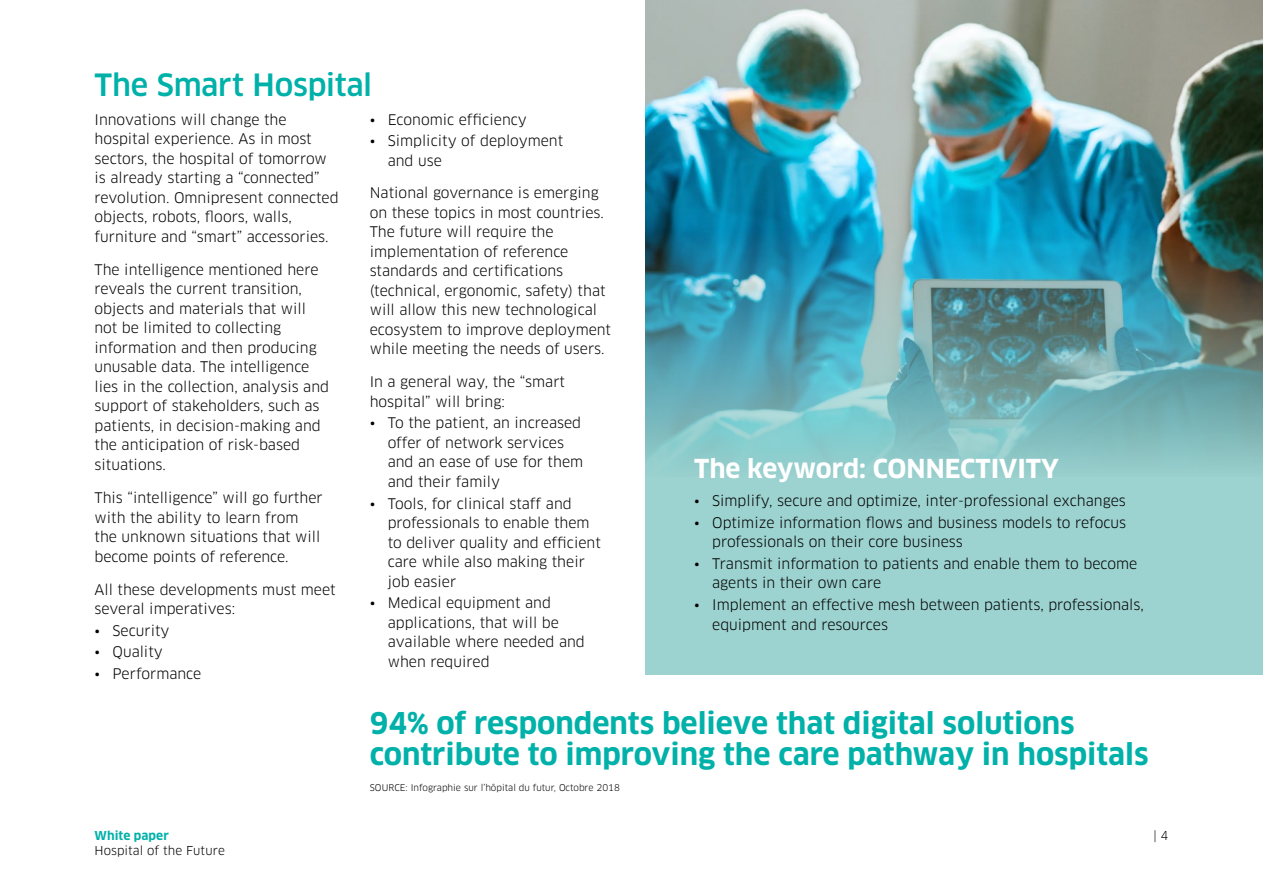
<style>
.page{position:relative;width:1263px;height:894px;background:#fff}
.page>*{position:absolute;margin:0;border:0;box-sizing:border-box;transform-origin:0 0}
.t1{font:500 30px "Clan OT";letter-spacing:-.01em;color:#00b1a9}
.t2{font:700 29.25px/31.5px "Clan OT";color:#00b1a9}
.t3{font:700 25.5px "Clan OT";color:#fff}
.t4{font:14.25px/19.5px "Clan OT";color:#000}
.t5{font:12px "Clan OT";letter-spacing:.005em;color:#000}
.t6{font:700 12px "Clan OT";letter-spacing:.01em;color:#00b1a9}
.t7{font:9px "Clan OT";color:#000}
</style>
<div class="page">
<div style="left:645px;top:0;width:618px;height:673px;background:#9cd2cf"></div>
<img style="left:645px;top:0;width:618px;height:465px">
<h1 class="t1" style="left:94px;top:67px;width:279px">The Smart Hospital</h1>
<p class="t4" style="left:94px;top:110px;width:246px">Innovations will change the hospital experience. As in most sectors, the hospital of tomorrow is already starting a “connected” revolution. Omnipresent connected objects, robots, floors, walls, furniture and “smart” accessories.</p>
<p class="t4" style="left:94px;top:260px;width:236px">The intelligence mentioned here reveals the current transition, objects and materials that will not be limited to collecting information and then producing unusable data. The intelligence lies in the collection, analysis and support of stakeholders, such as patients, in decision-making and the anticipation of risk-based situations.</p>
<p class="t4" style="left:94px;top:488px;width:230px">This “intelligence” will go further with the ability to learn from the unknown situations that will become points of reference.</p>
<p class="t4" style="left:94px;top:579px;width:242px">All these developments must meet several imperatives:</p>
<p class="t4" style="left:94px;top:620px;width:77px">• Security</p>
<p class="t4" style="left:94px;top:642px;width:70px">• Quality</p>
<p class="t4" style="left:94px;top:663px;width:108px">• Performance</p>
<p class="t4" style="left:370px;top:110px;width:159px">• Economic efficiency</p>
<p class="t4" style="left:388px;top:131px;width:177px;text-indent:-18px">• Simplicity of deployment and use</p>
<p class="t4" style="left:370px;top:183px;width:243px">National governance is emerging on these topics in most countries.<br>The future will require the implementation of reference standards and certifications (technical, ergonomic, safety) that will allow this new technological ecosystem to improve deployment while meeting the needs of users.</p>
<p class="t4" style="left:370px;top:372px;width:197px">In a general way, the “smart hospital” will bring:</p>
<p class="t4" style="left:388px;top:413px;width:197px;text-indent:-18px">• To the patient, an increased offer of network services and an ease of use for them and their family</p>
<p class="t4" style="left:388px;top:493px;width:215px;text-indent:-18px">• Tools, for clinical staff and professionals to enable them to deliver quality and efficient care while also making their job easier</p>
<p class="t4" style="left:388px;top:593px;width:198px;text-indent:-18px">• Medical equipment and applications, that will be available where needed and when required</p>
<h3 class="t3" style="left:694px;top:453px;width:366px">The keyword: CONNECTIVITY</h3>
<p class="t4" style="left:694px;top:490px;width:433px">• Simplify, secure and optimize, inter-professional exchanges</p>
<p class="t4" style="left:712px;top:512px;width:415px;text-indent:-18px">• Optimize information flows and business models to refocus professionals on their core business</p>
<p class="t4" style="left:712px;top:553px;width:427px;text-indent:-18px">• Transmit information to patients and enable them to become agents in their own care</p>
<p class="t4" style="left:712px;top:594px;width:433px;text-indent:-18px">• Implement an effective mesh between patients, professionals, equipment and resources</p>
<p class="t6" style="left:94px;top:828px;width:76px">White paper</p>
<p class="t5" style="left:94px;top:843px;width:132px">Hospital of the Future</p>
<h2 class="t2" style="left:370px;top:707px;width:780px">94% of respondents believe that digital solutions contribute to improving the care pathway in hospitals</h2>
<p class="t7" style="left:370px;top:781px;width:252px">SOURCE: Infographie sur l’hôpital du futur, Octobre 2018</p>
<p class="t5" style="left:1153px;top:828px;width:16px">| 4</p>
</div>
